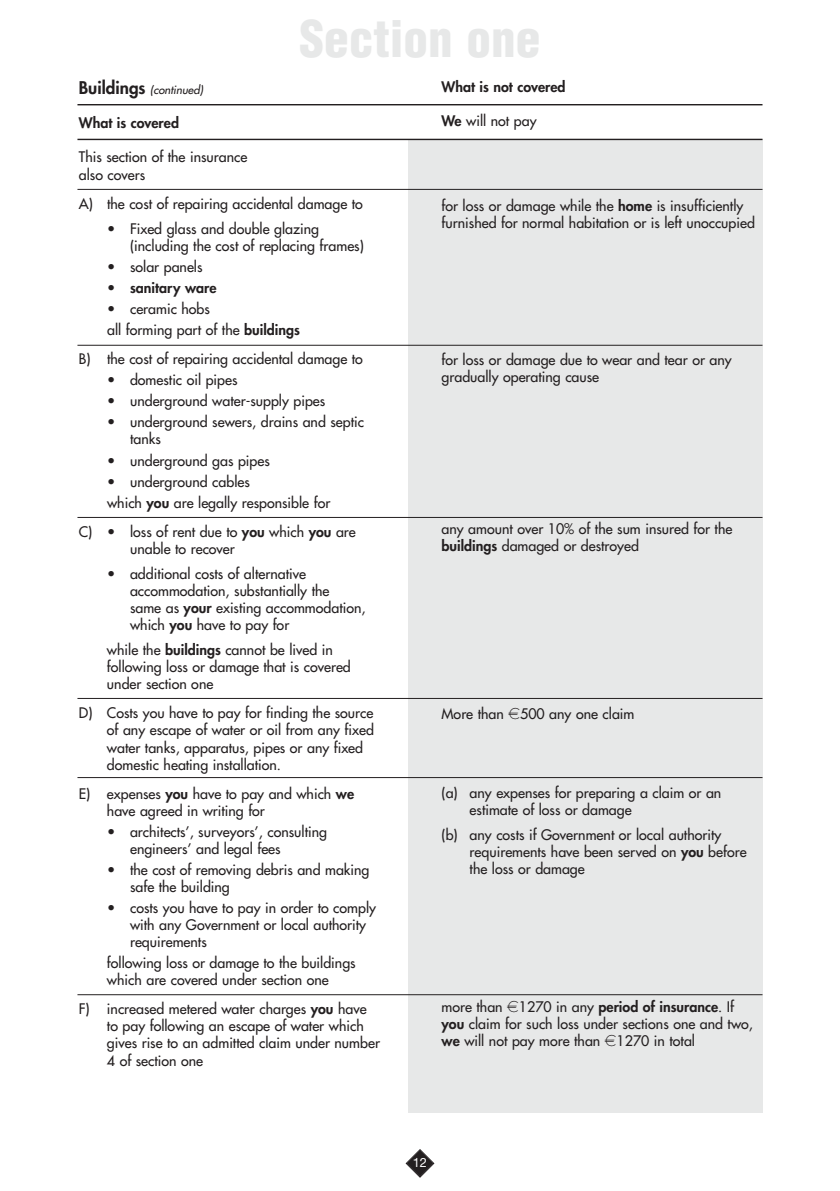
<style>
.page{position:relative;width:840px;height:1191px;background:#fff}
.page>*{position:absolute;margin:0;border:0;box-sizing:border-box;transform-origin:0 0}
.t1{font:900 condensed 49.2px "Helvetica";color:#e7e8e8}
.t2{font:14.2px/17px "Futura";color:#231f20}
.t3{font:800 14.2px "Futura";color:#231f20}
.t4{font:12.8px "Helvetica Neue";color:#fff}
.t5{font:italic 11.4px "Futura";color:#231f20}
.s1{font-weight:800;font-style:normal;font-size:17px}
.s2{font-weight:400}
.s3{font-weight:800}
.s4{font-family:"Euro font"}
</style>
<div class="page">
<div style="left:407px;top:140px;width:355px;height:973px;background:#e7e8e8"></div>
<svg style="left:405px;top:1149px;width:29px;height:29px"></svg>
<hr style="left:77px;top:104px;width:685px;height:1px;background:#231f20">
<hr style="left:77px;top:139px;width:685px;height:1px;background:#231f20">
<hr style="left:77px;top:189px;width:685px;height:1px;background:#231f20">
<hr style="left:77px;top:345px;width:685px;height:1px;background:#231f20">
<hr style="left:77px;top:517px;width:685px;height:1px;background:#231f20">
<hr style="left:77px;top:698px;width:685px;height:1px;background:#231f20">
<hr style="left:77px;top:777px;width:685px;height:1px;background:#231f20">
<hr style="left:77px;top:994px;width:685px;height:1px;background:#231f20">
<h1 class="t1" style="left:299px;top:20px;width:242px">Section one</h1>
<p class="t5" style="left:79px;top:84px;width:128px"><span class="s1">B u i ld i ngs</span> (continued)</p>
<p class="t3" style="left:79px;top:116px;width:102px">What is covered</p>
<p class="t2" style="left:79px;top:150px;width:170px">This section of the insurance also covers</p>
<p class="t2" style="left:79px;top:196px;width:285px">A) the cost of repairing accidental damage to</p>
<p class="t2" style="left:130px;top:221px;width:235px;text-indent:-23px">• Fixed glass and double glazing (including the cost of replacing frames)</p>
<p class="t2" style="left:107px;top:259px;width:97px">• solar panels</p>
<p class="t3" style="left:107px;top:281px;width:111px"><span class="s2">•</span> sanitary ware</p>
<p class="t2" style="left:107px;top:299px;width:194px;line-height:21px">• ceramic hobs<br>all forming part of the <span class="s3">buildings</span></p>
<p class="t2" style="left:79px;top:351px;width:285px">B) the cost of repairing accidental damage to</p>
<p class="t2" style="left:107px;top:372px;width:132px">• domestic oil pipes</p>
<p class="t2" style="left:107px;top:393px;width:220px">• underground water-supply pipes</p>
<p class="t2" style="left:130px;top:415px;width:235px;text-indent:-23px">• underground sewers, drains and septic tanks</p>
<p class="t2" style="left:107px;top:453px;width:164px">• underground gas pipes</p>
<p class="t2" style="left:107px;top:472px;width:224px;line-height:21px">• underground cables<br>which <span class="s3">you</span> are legally responsible for</p>
<p class="t2" style="left:130px;top:524px;width:227px;text-indent:-51px">C) • loss of rent due to <span class="s3">you</span> which <span class="s3">you</span> are unable to recover</p>
<p class="t2" style="left:130px;top:566px;width:237px;text-indent:-23px">• additional costs of alternative accommodation, substantially the<br>same as <span class="s3">your</span> existing accommodation, which <span class="s3">you</span> have to pay for</p>
<p class="t2" style="left:107px;top:642px;width:245px">while the <span class="s3">buildings</span> cannot be lived in following loss or damage that is covered under section one</p>
<p class="t2" style="left:107px;top:705px;width:268px;text-indent:-28px">D) Costs you have to pay for finding the source of any escape of water or oil from any fixed water tanks, apparatus, pipes or any fixed domestic heating installation.</p>
<p class="t2" style="left:107px;top:786px;width:248px;text-indent:-28px">E) expenses <span class="s3">you</span> have to pay and which <span class="s3">we </span>have agreed in writing for</p>
<p class="t2" style="left:130px;top:824px;width:198px;text-indent:-23px">• architects’, surveyors’, consulting engineers’ and legal fees</p>
<p class="t2" style="left:130px;top:862px;width:241px;text-indent:-23px">• the cost of removing debris and making safe the building</p>
<p class="t2" style="left:130px;top:900px;width:247px;text-indent:-23px">• costs you have to pay in order to comply with any Government or local authority requirements</p>
<p class="t2" style="left:107px;top:955px;width:250px">following loss or damage to the buildings which are covered under section one</p>
<p class="t2" style="left:107px;top:1001px;width:274px;text-indent:-28px">F) increased metered water charges <span class="s3">you</span> have to pay following an escape of water which gives rise to an admitted claim under number 4 of section one</p>
<p class="t3" style="left:441px;top:80px;width:125px">What is not covered</p>
<p class="t2" style="left:441px;top:113px;width:96px"><span class="s3">We</span> will not pay</p>
<p class="t2" style="left:441px;top:198px;width:315px">for loss or damage while the <span class="s3">home</span> is insufficiently furnished for normal habitation or is left unoccupied</p>
<p class="t2" style="left:441px;top:352px;width:291px">for loss or damage due to wear and tear or any gradually operating cause</p>
<p class="t2" style="left:441px;top:521px;width:292px">any amount over 10% of the sum insured for the <span class="s3">buildings</span> damaged or destroyed</p>
<p class="t2" style="left:441px;top:706px;width:194px">More than <span class="s4">d</span>500 any one claim</p>
<p class="t2" style="left:469px;top:785px;width:253px;text-indent:-28px">(a) any expenses for preparing a claim or an estimate of loss or damage</p>
<p class="t2" style="left:469px;top:827px;width:278px;text-indent:-28px">(b) any costs if Government or local authority requirements have been served on <span class="s3">you</span> before the loss or damage</p>
<p class="t2" style="left:441px;top:999px;width:313px">more than <span class="s4">d</span>1270 in any <span class="s3">period of insurance</span>. If <span class="s3">you</span> claim for such loss under sections one and two, <span class="s3">we</span> will not pay more than <span class="s4">d</span>1270 in total</p>
<p class="t4" style="left:412px;top:1158px;width:16px">12</p>
</div>
